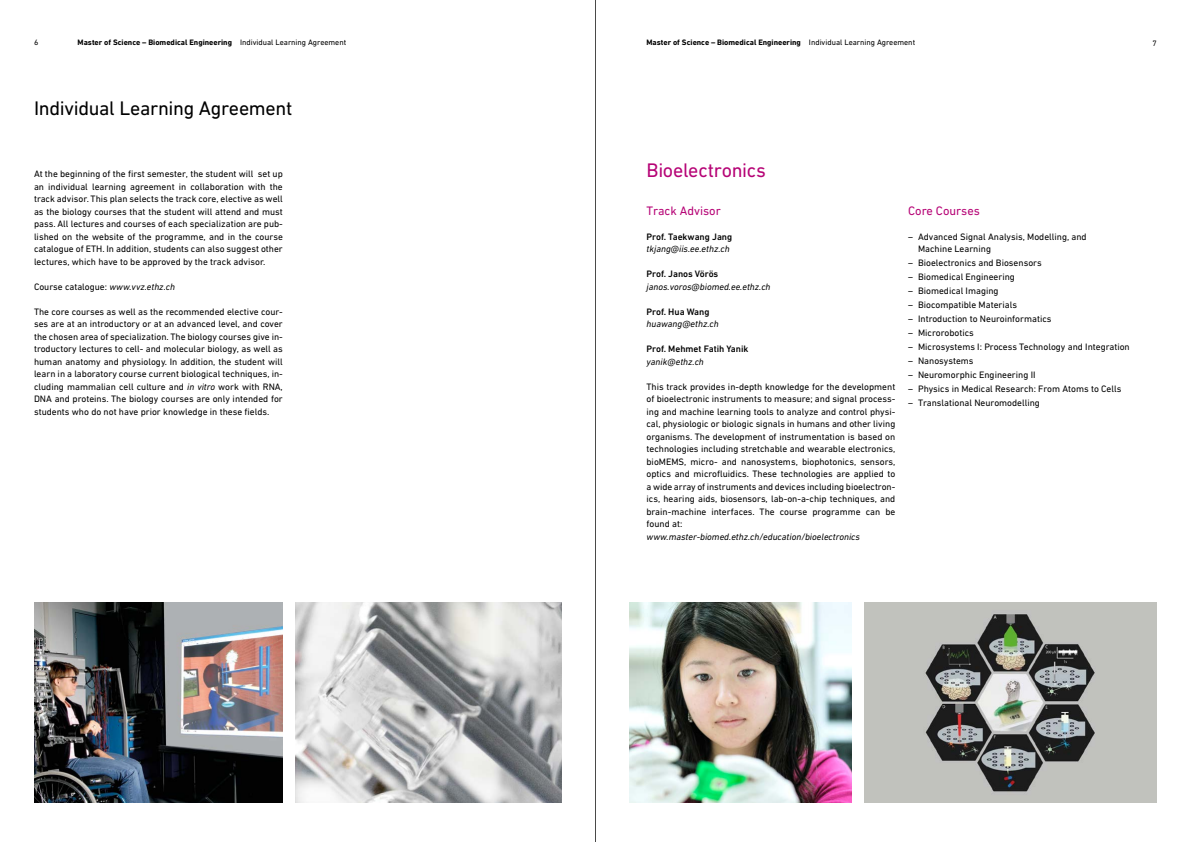
<style>
.page{position:relative;width:1191px;height:842px;background:#fff}
.page>*{position:absolute;margin:0;border:0;box-sizing:border-box;transform-origin:0 0}
.t1{font:20px "DIN Next W1 G";letter-spacing:-.015em;color:#000}
.t2{font:20px "DIN Next W1 G";letter-spacing:-.015em;color:#b60476}
.t3{font:12.5px "DIN Next W1 G";color:#b60476}
.t4{font:9.5px/12.5px "DIN Next W1 G";color:#000;text-align:justify}
.t5{font:italic 9.5px "DIN Next W1 G";color:#000}
.t6{font:500 9.5px "DIN Next W1 G";color:#000}
.t7{font:700 8px "DIN Next W1 G";color:#000}
.t8{font:8px "DIN Next W1 G";color:#000}
.s1{font-weight:400}
.s2{font-style:italic}
</style>
<div class="page">
<img style="left:296px;top:602px;width:265px;height:200px">
<img style="left:34px;top:602px;width:249px;height:200px">
<img style="left:864px;top:602px;width:293px;height:200px">
<img style="left:629px;top:602px;width:222px;height:200px">
<hr style="left:595px;top:0;width:1px;height:842px;background:#4a4a49">
<p class="t8" style="left:34px;top:38px;width:6px">6</p>
<p class="t7" style="left:78px;top:38px;width:270px">Master of Science – Biomedical Engineering <span class="s1">Individual Learning Agreement</span></p>
<p class="t7" style="left:646px;top:38px;width:270px">Master of Science – Biomedical Engineering <span class="s1">Individual Learning Agreement</span></p>
<p class="t8" style="left:1152px;top:38px;width:6px">7</p>
<h1 class="t1" style="left:34px;top:96px;width:260px">Individual Learning Agreement</h1>
<p class="t4" style="left:34px;top:168px;width:250px">At the beginning of the first semester, the student will set up an individual learning agreement in collaboration with the track advisor. This plan selects the track core, elective as well as the biology courses that the student will attend and must pass. All lectures and courses of each specialization are pub&shy;lished on the website of the programme, and in the course catalogue of ETH. In addition, students can also suggest other lectures, which have to be approved by the track advisor.</p>
<p class="t4" style="left:34px;top:280px;width:142px">Course catalogue: <span class="s2">www.vvz.ethz.ch</span></p>
<p class="t4" style="left:34px;top:305px;width:250px">The core courses as well as the recommended elective cour&shy;ses are at an introductory or at an advanced level, and cover the chosen area of specialization. The biology courses give in&shy;troductory lectures to cell- and molecular biology, as well as human anatomy and physiology. In addition, the student will learn in a laboratory course current biological techniques, in&shy;cluding mammalian cell culture and <span class="s2">in vitro</span> work with RNA, DNA and proteins. The biology courses are only intended for students who do not have prior knowledge in these fields.</p>
<h1 class="t2" style="left:646px;top:159px;width:121px">Bioelectronics</h1>
<h2 class="t3" style="left:646px;top:203px;width:76px">Track Advisor</h2>
<p class="t6" style="left:646px;top:231px;width:87px">Prof. Taekwang Jang</p>
<p class="t5" style="left:646px;top:244px;width:85px">tkjang@iis.ee.ethz.ch</p>
<p class="t6" style="left:646px;top:268px;width:73px">Prof. Janos Vörös</p>
<p class="t5" style="left:646px;top:281px;width:126px">janos.voros@biomed.ee.ethz.ch</p>
<p class="t6" style="left:646px;top:306px;width:64px">Prof. Hua Wang</p>
<p class="t5" style="left:646px;top:319px;width:74px">huawang@ethz.ch</p>
<p class="t6" style="left:646px;top:343px;width:103px">Prof. Mehmet Fatih Yanik</p>
<p class="t5" style="left:646px;top:356px;width:59px">yanik@ethz.ch</p>
<p class="t4" style="left:646px;top:380px;width:250px">This track provides in-depth knowledge for the development of bioelectronic instruments to measure; and signal process&shy;ing and machine learning tools to analyze and control physi&shy;cal, physiologic or biologic signals in humans and other living organisms. The development of instrumentation is based on technologies including stretchable and wearable electronics, bioMEMS, micro- and nanosystems, biophotonics, sensors, optics and microfluidics. These technologies are applied to a wide array of instruments and devices including bioelectron&shy;ics, hearing aids, biosensors, lab-on-a-chip techniques, and brain-machine interfaces. The course programme can be found at:</p>
<p class="t5" style="left:646px;top:531px;width:215px">www.master-biomed.ethz.ch/education/bioelectronics</p>
<h2 class="t3" style="left:908px;top:203px;width:73px">Core Courses</h2>
<p class="t4" style="left:918px;top:230px;width:170px;text-indent:-10px">– Advanced Signal Analysis, Modelling, and<br>Machine Learning</p>
<p class="t4" style="left:908px;top:257px;width:135px">– Bioelectronics and Biosensors</p>
<p class="t4" style="left:908px;top:271px;width:108px">– Biomedical Engineering</p>
<p class="t4" style="left:908px;top:285px;width:92px">– Biomedical Imaging</p>
<p class="t4" style="left:908px;top:299px;width:110px">– Biocompatible Materials</p>
<p class="t4" style="left:908px;top:313px;width:145px">– Introduction to Neuroinformatics</p>
<p class="t4" style="left:908px;top:327px;width:67px">– Microrobotics</p>
<p class="t4" style="left:908px;top:341px;width:223px">– Microsystems I: Process Technology and Integration</p>
<p class="t4" style="left:908px;top:355px;width:67px">– Nanosystems</p>
<p class="t4" style="left:908px;top:369px;width:129px">– Neuromorphic Engineering II</p>
<p class="t4" style="left:908px;top:383px;width:215px">– Physics in Medical Research: From Atoms to Cells</p>
<p class="t4" style="left:908px;top:397px;width:133px">– Translational Neuromodelling</p>
</div>
